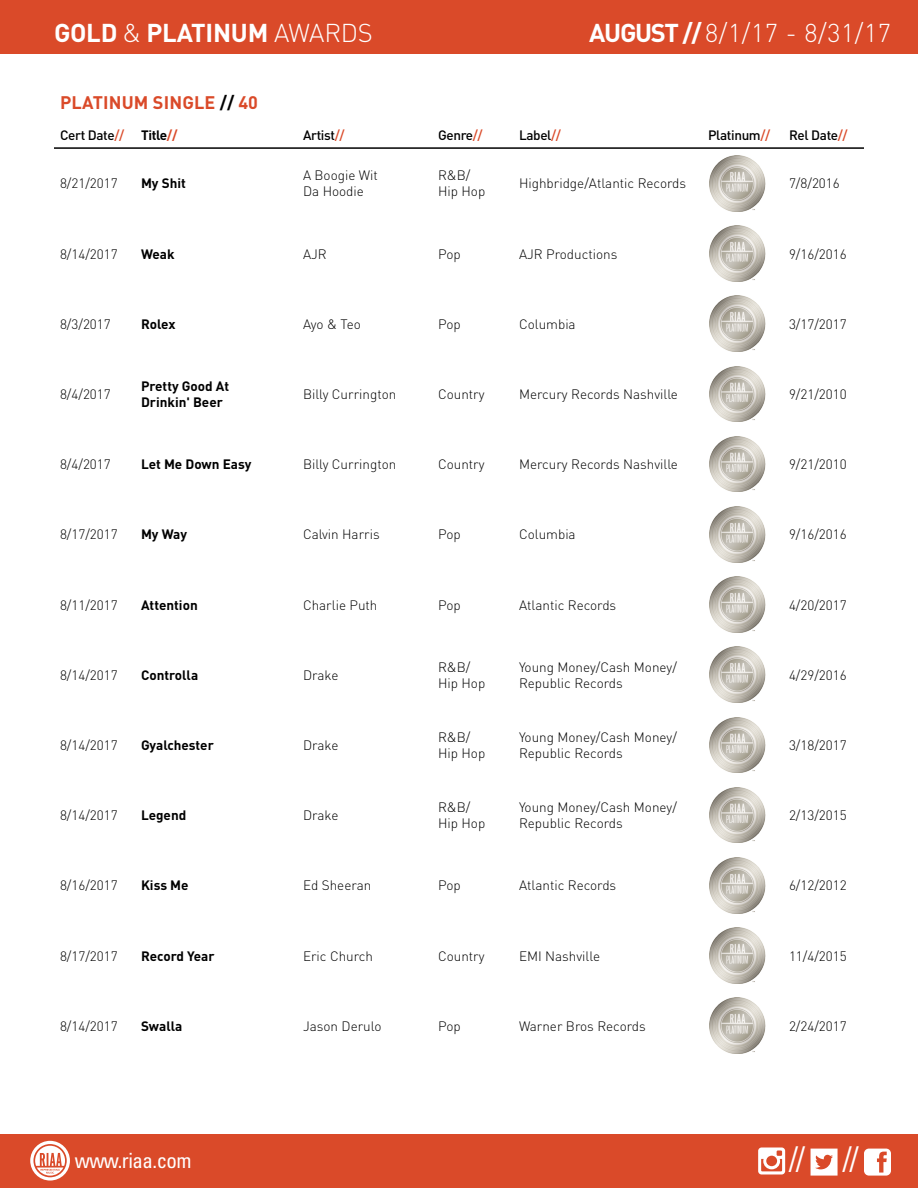
<style>
.page{position:relative;width:918px;height:1188px;background:#fff}
.page>*{position:absolute;margin:0;border:0;box-sizing:border-box;transform-origin:0 0}
.t1{font:condensed 31.5px "Univers LT Std";color:#fff}
.t2{font:300 25.5px "DINOT";color:#fff}
.t3{font:700 25.5px "DINOT";letter-spacing:-.01em;color:#fff}
.t4{font:condensed 21px "Univers LT Std";letter-spacing:-.025em;color:#fff}
.t5{font:700 18px "DINOT";letter-spacing:.01em;color:#da4a29}
.t6{font:300 13.5px/16.2px "DINOT";color:#000}
.t7{font:700 13.5px/16.2px "DINOT";color:#000}
.t8{font:500 13.5px "DINOT";letter-spacing:-.025em;color:#000}
.s1{font-weight:300}
.s2{font-weight:700}
.s3{color:#000}
.s4{color:#da4a29}
.s5{font-weight:700;color:#da4a29}
</style>
<div class="page">
<div style="left:0;top:1134px;width:918px;height:54px;background:#da4a29"></div>
<div style="left:0;top:0;width:918px;height:54px;background:#da4a29"></div>
<svg style="left:758px;top:1148px;width:27px;height:26px"></svg>
<svg style="left:811px;top:1149px;width:27px;height:27px"></svg>
<svg style="left:864px;top:1149px;width:27px;height:27px"></svg>
<svg style="left:30px;top:1141px;width:40px;height:40px"></svg>
<hr style="left:54px;top:147px;width:81px;height:2px;background:#000">
<hr style="left:135px;top:147px;width:162px;height:2px;background:#000">
<hr style="left:297px;top:147px;width:135px;height:2px;background:#000">
<hr style="left:432px;top:147px;width:81px;height:2px;background:#000">
<hr style="left:513px;top:147px;width:189px;height:2px;background:#000">
<hr style="left:702px;top:147px;width:81px;height:2px;background:#000">
<hr style="left:783px;top:147px;width:81px;height:2px;background:#000">
<img style="left:710px;top:156px;width:56px;height:55px">
<img style="left:710px;top:226px;width:56px;height:55px">
<img style="left:710px;top:296px;width:56px;height:56px">
<img style="left:710px;top:366px;width:56px;height:56px">
<img style="left:710px;top:436px;width:56px;height:56px">
<img style="left:710px;top:507px;width:56px;height:55px">
<img style="left:710px;top:577px;width:56px;height:55px">
<img style="left:710px;top:647px;width:56px;height:56px">
<img style="left:710px;top:717px;width:56px;height:56px">
<img style="left:710px;top:787px;width:56px;height:56px">
<img style="left:710px;top:858px;width:56px;height:55px">
<img style="left:710px;top:928px;width:56px;height:55px">
<img style="left:710px;top:998px;width:56px;height:56px">
<h2 class="t3" style="left:54px;top:15px;width:320px">GOLD <span class="s1">&amp;</span> PLATINUM <span class="s1">AWARDS</span></h2>
<h2 class="t2" style="left:589px;top:15px;width:303px"><span class="s2">AUGUST //</span>8/1/17 - 8/31/17</h2>
<h3 class="t5" style="left:60px;top:90px;width:199px">PLATINUM SINGLE <span class="s3">//</span> 40</h3>
<p class="t8" style="left:60px;top:126px;width:119px">Cert Date<span class="s4">//</span> <span class="s2">Title</span><span class="s5">//</span></p>
<p class="t8" style="left:303px;top:126px;width:43px">Artist<span class="s4">//</span></p>
<p class="t8" style="left:438px;top:126px;width:46px">Genre<span class="s4">//</span></p>
<p class="t8" style="left:519px;top:126px;width:44px">Label<span class="s4">//</span></p>
<p class="t8" style="left:708px;top:126px;width:64px">Platinum<span class="s4">//</span></p>
<p class="t8" style="left:789px;top:126px;width:60px">Rel Date<span class="s4">//</span></p>
<p class="t6" style="left:60px;top:175px;width:59px">8/21/2017</p>
<p class="t7" style="left:141px;top:175px;width:46px">My Shit</p>
<p class="t6" style="left:303px;top:167px;width:76px">A Boogie Wit<br>Da Hoodie</p>
<p class="t6" style="left:438px;top:167px;width:49px">R&amp;B/<br>Hip Hop</p>
<p class="t6" style="left:519px;top:175px;width:169px">Highbridge/Atlantic Records</p>
<p class="t6" style="left:789px;top:175px;width:52px">7/8/2016</p>
<p class="t6" style="left:60px;top:245px;width:59px">8/14/2017</p>
<p class="t7" style="left:141px;top:245px;width:35px">Weak</p>
<p class="t6" style="left:303px;top:245px;width:25px">AJR</p>
<p class="t6" style="left:438px;top:245px;width:24px">Pop</p>
<p class="t6" style="left:519px;top:245px;width:100px">AJR Productions</p>
<p class="t6" style="left:789px;top:245px;width:59px">9/16/2016</p>
<p class="t6" style="left:60px;top:315px;width:52px">8/3/2017</p>
<p class="t7" style="left:141px;top:315px;width:36px">Rolex</p>
<p class="t6" style="left:303px;top:315px;width:60px">Ayo &amp; Teo</p>
<p class="t6" style="left:438px;top:315px;width:24px">Pop</p>
<p class="t6" style="left:519px;top:315px;width:58px">Columbia</p>
<p class="t6" style="left:789px;top:315px;width:59px">3/17/2017</p>
<p class="t6" style="left:60px;top:385px;width:52px">8/4/2017</p>
<p class="t7" style="left:141px;top:377px;width:90px">Pretty Good At<br>Drinkin' Beer</p>
<p class="t6" style="left:303px;top:385px;width:95px">Billy Currington</p>
<p class="t6" style="left:438px;top:385px;width:48px">Country</p>
<p class="t6" style="left:519px;top:385px;width:160px">Mercury Records Nashville</p>
<p class="t6" style="left:789px;top:385px;width:59px">9/21/2010</p>
<p class="t6" style="left:60px;top:456px;width:52px">8/4/2017</p>
<p class="t7" style="left:141px;top:456px;width:112px">Let Me Down Easy</p>
<p class="t6" style="left:303px;top:456px;width:95px">Billy Currington</p>
<p class="t6" style="left:438px;top:456px;width:48px">Country</p>
<p class="t6" style="left:519px;top:456px;width:160px">Mercury Records Nashville</p>
<p class="t6" style="left:789px;top:456px;width:59px">9/21/2010</p>
<p class="t6" style="left:60px;top:526px;width:59px">8/17/2017</p>
<p class="t7" style="left:141px;top:526px;width:48px">My Way</p>
<p class="t6" style="left:303px;top:526px;width:78px">Calvin Harris</p>
<p class="t6" style="left:438px;top:526px;width:24px">Pop</p>
<p class="t6" style="left:519px;top:526px;width:58px">Columbia</p>
<p class="t6" style="left:789px;top:526px;width:59px">9/16/2016</p>
<p class="t6" style="left:60px;top:596px;width:59px">8/11/2017</p>
<p class="t7" style="left:141px;top:596px;width:58px">Attention</p>
<p class="t6" style="left:303px;top:596px;width:76px">Charlie Puth</p>
<p class="t6" style="left:438px;top:596px;width:24px">Pop</p>
<p class="t6" style="left:519px;top:596px;width:99px">Atlantic Records</p>
<p class="t6" style="left:789px;top:596px;width:59px">4/20/2017</p>
<p class="t6" style="left:60px;top:666px;width:59px">8/14/2017</p>
<p class="t7" style="left:141px;top:666px;width:59px">Controlla</p>
<p class="t6" style="left:303px;top:666px;width:37px">Drake</p>
<p class="t6" style="left:438px;top:658px;width:49px">R&amp;B/<br>Hip Hop</p>
<p class="t6" style="left:519px;top:658px;width:159px">Young Money/Cash Money/<br>Republic Records</p>
<p class="t6" style="left:789px;top:666px;width:59px">4/29/2016</p>
<p class="t6" style="left:60px;top:736px;width:59px">8/14/2017</p>
<p class="t7" style="left:141px;top:736px;width:74px">Gyalchester</p>
<p class="t6" style="left:303px;top:736px;width:37px">Drake</p>
<p class="t6" style="left:438px;top:728px;width:49px">R&amp;B/<br>Hip Hop</p>
<p class="t6" style="left:519px;top:728px;width:159px">Young Money/Cash Money/<br>Republic Records</p>
<p class="t6" style="left:789px;top:736px;width:59px">3/18/2017</p>
<p class="t6" style="left:60px;top:807px;width:59px">8/14/2017</p>
<p class="t7" style="left:141px;top:807px;width:47px">Legend</p>
<p class="t6" style="left:303px;top:807px;width:37px">Drake</p>
<p class="t6" style="left:438px;top:799px;width:49px">R&amp;B/<br>Hip Hop</p>
<p class="t6" style="left:519px;top:799px;width:159px">Young Money/Cash Money/<br>Republic Records</p>
<p class="t6" style="left:789px;top:807px;width:59px">2/13/2015</p>
<p class="t6" style="left:60px;top:877px;width:59px">8/16/2017</p>
<p class="t7" style="left:141px;top:877px;width:49px">Kiss Me</p>
<p class="t6" style="left:303px;top:877px;width:70px">Ed Sheeran</p>
<p class="t6" style="left:438px;top:877px;width:24px">Pop</p>
<p class="t6" style="left:519px;top:877px;width:99px">Atlantic Records</p>
<p class="t6" style="left:789px;top:877px;width:59px">6/12/2012</p>
<p class="t6" style="left:60px;top:947px;width:59px">8/17/2017</p>
<p class="t7" style="left:141px;top:947px;width:75px">Record Year</p>
<p class="t6" style="left:303px;top:947px;width:72px">Eric Church</p>
<p class="t6" style="left:438px;top:947px;width:48px">Country</p>
<p class="t6" style="left:519px;top:947px;width:83px">EMI Nashville</p>
<p class="t6" style="left:789px;top:947px;width:59px">11/4/2015</p>
<p class="t6" style="left:60px;top:1017px;width:59px">8/14/2017</p>
<p class="t7" style="left:141px;top:1017px;width:43px">Swalla</p>
<p class="t6" style="left:303px;top:1017px;width:80px">Jason Derulo</p>
<p class="t6" style="left:438px;top:1017px;width:24px">Pop</p>
<p class="t6" style="left:519px;top:1017px;width:128px">Warner Bros Records</p>
<p class="t6" style="left:789px;top:1017px;width:59px">2/24/2017</p>
<h3 class="t4" style="left:75px;top:1147px;width:119px">www.riaa.com</h3>
<h1 class="t1" style="left:789px;top:1138px;width:71px">// //</h1>
</div>
